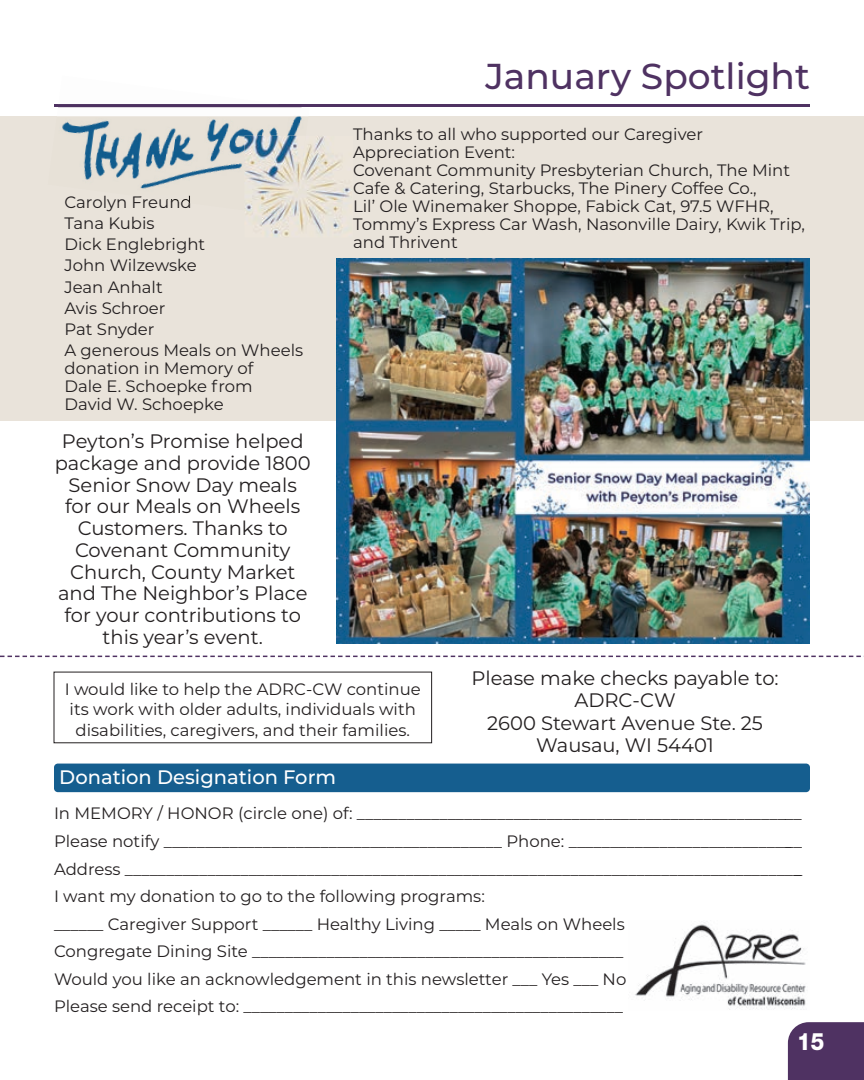
<style>
.page{position:relative;width:864px;height:1080px;background:#fff}
.page>*{position:absolute;margin:0;border:0;box-sizing:border-box;transform-origin:0 0}
.t1{font:500 36px "Montserrat";color:#4f3262}
.t2{font:800 24px "Helvetica Neue LT Std";color:#fff;scale:.9 1}
.t3{font:19.5px/21.8px "Montserrat";color:#231f20;text-align:center}
.t4{font:500 19.5px "Montserrat";color:#fff}
.t5{font:16.5px/18px "Montserrat";color:#231f20}
</style>
<div class="page">
<div style="left:788px;top:1022px;width:76px;height:58px;background:#4f3262"></div>
<img style="left:635px;top:922px;width:171px;height:88px">
<hr style="left:54px;top:104px;width:756px;height:3px;background:#4f3262">
<div style="left:0;top:117px;width:864px;height:304px;background:#e9e3da"></div>
<img style="left:260px;top:136px;width:90px;height:101px">
<img style="left:336px;top:258px;width:474px;height:386px">
<svg style="left:0;top:656px;width:864px;height:1px"></svg>
<div style="left:54px;top:764px;width:756px;height:28px;background:#155e8f;border-radius:4px"></div>
<img style="left:57px;top:107px;width:252px;height:10px">
<img style="left:62px;top:117px;width:246px;height:93px">
<img style="left:244px;top:136px;width:62px;height:81px">
<img style="left:132px;top:196px;width:58px;height:7px">
<p class="t5" style="left:64px;top:191px;width:240px;line-height:21.3px">Carolyn Freund<br>Tana Kubis<br>Dick Englebright<br>John Wilzewske<br>Jean Anhalt<br>Avis Schroer<br>Pat Snyder<br>A generous Meals on Wheels</p>
<p class="t5" style="left:64px;top:359px;width:191px;text-align:justify">donation in Memory of Dale E. Schoepke from David W. Schoepke</p>
<p class="t3" style="left:55px;top:430px;width:257px">Peyton’s Promise helped package and provide 1800<br>Senior Snow Day meals for our Meals on Wheels<br>Customers. Thanks to<br>Covenant Community<br>Church, County Market and The Neighbor’s Place for your contributions to this year’s event.</p>
<h1 class="t1" style="left:485px;top:51px;width:326px">January Spotlight</h1>
<p class="t5" style="left:353px;top:125px;width:453px">Thanks to all who supported our Caregiver Appreciation Event:<br>Covenant Community Presbyterian Church, The Mint Cafe &amp; Catering, Starbucks, The Pinery Coffee Co.,<br>Lil’ Ole Winemaker Shoppe, Fabick Cat, 97.5 WFHR, Tommy’s Express Car Wash, Nasonville Dairy, Kwik Trip, and Thrivent</p>
<p class="t5" style="left:65px;top:679px;width:358px;line-height:20.2px;text-align:center">I would like to help the ADRC-CW continue its work with older adults, individuals with disabilities, caregivers, and their families.</p>
<p class="t4" style="left:59px;top:763px;width:278px">Donation Designation Form</p>
<p class="t3" style="left:471px;top:666px;width:309px;line-height:22.5px">Please make checks payable to:<br>ADRC-CW<br>2600 Stewart Avenue Ste. 25<br>Wausau, WI 54401</p>
<p class="t5" style="left:54px;top:799px;width:750px;line-height:27.6px">In MEMORY / HONOR (circle one) of: ______________________________________________________ Please notify _________________________________________ Phone: _____________________________ Address __________________________________________________________________________________ I want my donation to go to the following programs:<br>______ Caregiver Support ______ Healthy Living _____ Meals on Wheels<br>Congregate Dining Site _____________________________________________<br>Would you like an acknowledgement in this newsletter ___ Yes ___ No<br>Please send receipt to: ______________________________________________</p>
<h2 class="t2" style="left:797px;top:1027px;width:32px">15</h2>
</div>
